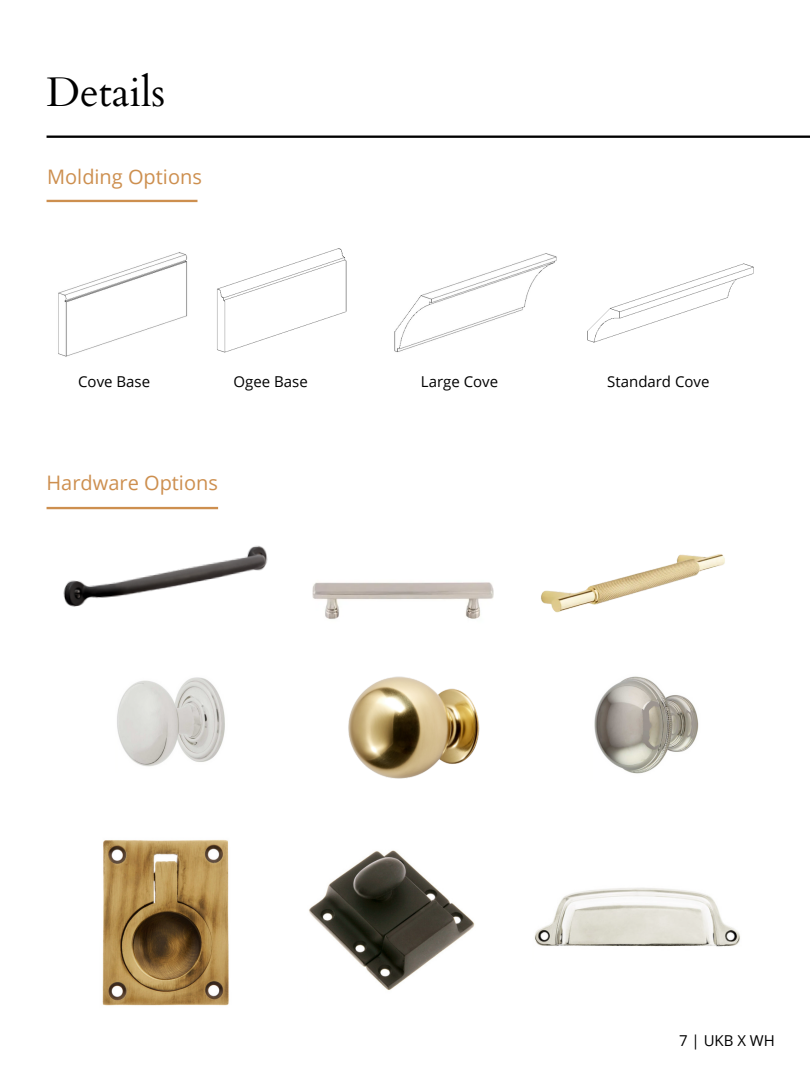
<style>
.page{position:relative;width:810px;height:1080px;background:#fff}
.page>*{position:absolute;margin:0;border:0;box-sizing:border-box;transform-origin:0 0}
.t1{font:41.25px "Cardo";color:#000}
.t2{font:20px "Open Sans";color:#cd8f4f}
.t3{font:15px "Open Sans";color:#000}
</style>
<div class="page">
<hr style="left:47px;top:136px;width:763px;height:2px;background:#000">
<img style="left:217px;top:248px;width:130px;height:105px">
<img style="left:58px;top:252px;width:130px;height:105px">
<img style="left:394px;top:253px;width:163px;height:99px">
<img style="left:587px;top:263px;width:167px;height:80px">
<img style="left:541px;top:554px;width:184px;height:59px">
<img style="left:534px;top:887px;width:206px;height:60px">
<img style="left:312px;top:582px;width:182px;height:37px">
<img style="left:63px;top:545px;width:205px;height:62px">
<img style="left:117px;top:677px;width:108px;height:90px">
<img style="left:309px;top:850px;width:166px;height:140px">
<img style="left:102px;top:840px;width:127px;height:166px">
<img style="left:348px;top:676px;width:132px;height:103px">
<img style="left:594px;top:676px;width:105px;height:98px">
<hr style="left:47px;top:200px;width:150px;height:2px;background:#cd8f4f">
<hr style="left:47px;top:507px;width:171px;height:2px;background:#cd8f4f">
<h1 class="t1" style="left:47px;top:65px;width:120px">Details</h1>
<h2 class="t2" style="left:47px;top:163px;width:156px">Molding Options</h2>
<p class="t3" style="left:78px;top:370px;width:73px">Cove Base</p>
<p class="t3" style="left:234px;top:370px;width:76px">Ogee Base</p>
<p class="t3" style="left:421px;top:370px;width:79px">Large Cove</p>
<p class="t3" style="left:607px;top:370px;width:104px">Standard Cove</p>
<h2 class="t2" style="left:47px;top:468px;width:173px">Hardware Options</h2>
<p class="t3" style="left:679px;top:1030px;width:97px">7 | UKB X WH</p>
</div>
